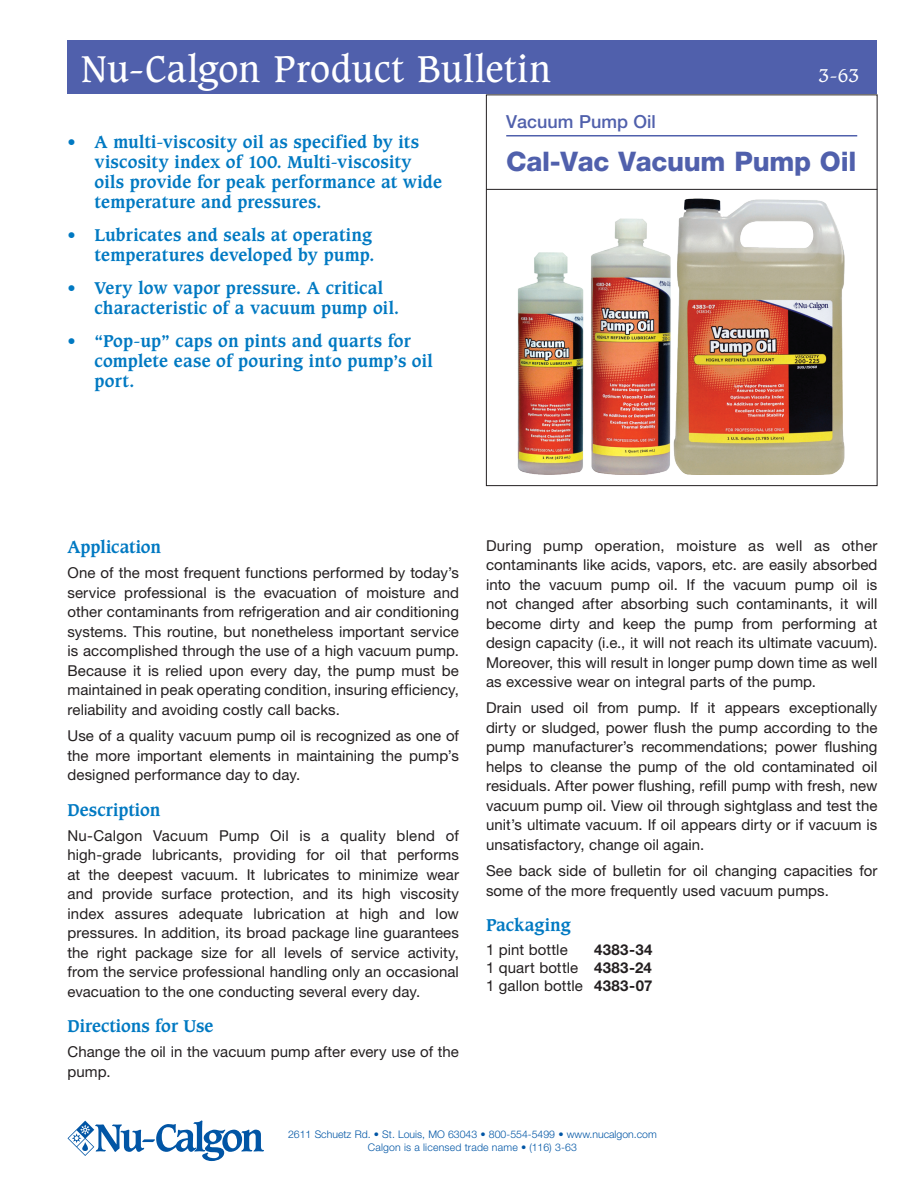
<style>
.page{position:relative;width:918px;height:1188px;background:#fff}
.page>*{position:absolute;margin:0;border:0;box-sizing:border-box;transform-origin:0 0}
.t1{font:36px "Caxton Std";letter-spacing:.015em;color:#fff}
.Product_name{font:800 27px "Helvetica Neue LT Pro";letter-spacing:-.01em;color:#5060ac}
.Section_Name{font:500 18px "Helvetica Neue LT Pro";color:#5060ac}
.t2{font:18px "Caxton Std";color:#fff}
.Subhead{font:700 16.5px/19.8px "Caxton Std";letter-spacing:.01em;color:#0079c2}
.Paragraph_Text{font:15px/19.5px "Helvetica Neue LT Pro";letter-spacing:.005em;color:#231f20;text-align:justify}
.text_1_no___below{font:15px "Helvetica Neue LT Pro";letter-spacing:.005em;color:#231f20}
.text_1_no___below-2{font:700 15px "Helvetica Neue LT Pro";letter-spacing:.03em;color:#231f20}
.t3{font:300 10.5px "Helvetica Neue LT Pro";color:#0155a5}
.t4{font:300 10.5px "Helvetica Neue LT Pro";letter-spacing:.02em;color:#0155a5}
.s1{font-weight:700}
</style>
<div class="page">
<div style="left:486px;top:94px;width:392px;height:392px;border:1px solid #231f20"></div>
<img style="left:674px;top:198px;width:171px;height:277px">
<img style="left:591px;top:218px;width:80px;height:257px">
<img style="left:517px;top:252px;width:67px;height:223px">
<hr style="left:486px;top:189px;width:391px;height:1px;background:#231f20">
<div style="left:68px;top:40px;width:810px;height:54px;background:#5060ac"></div>
<hr style="left:506px;top:135px;width:351px;height:1px;background:#5060ac">
<svg style="left:68px;top:1120px;width:196px;height:41px"></svg>
<p class="t1" style="left:81px;top:48px;width:472px">Nu-Calgon Product Bulletin</p>
<p class="t2" style="left:819px;top:65px;width:42px">3-63</p>
<p class="Subhead" style="left:94px;top:133px;width:349px;text-indent:-27px">• A multi-viscosity oil as specified by its viscosity index of 100. Multi-viscosity oils provide for peak performance at wide temperature and pressures.</p>
<p class="Subhead" style="left:68px;top:226px;width:308px;text-align:right">• Lubricates and seals at operating temperatures developed by pump.</p>
<p class="Subhead" style="left:94px;top:279px;width:306px;text-indent:-27px">• Very low vapor pressure. A critical characteristic of a vacuum pump oil.</p>
<p class="Subhead" style="left:94px;top:332px;width:340px;text-indent:-27px">• “Pop-up” caps on pints and quarts for complete ease of pouring into pump’s oil port.</p>
<p class="Section_Name" style="left:506px;top:110px;width:151px">Vacuum Pump Oil</p>
<p class="Product_name" style="left:506px;top:145px;width:352px">Cal-Vac Vacuum Pump Oil</p>
<p class="Subhead" style="left:68px;top:538px;width:95px">Application</p>
<p class="Paragraph_Text" style="left:68px;top:563px;width:393px">One of the most frequent functions performed by today’s service professional is the evacuation of moisture and other contaminants from refrigeration and air conditioning systems. This routine, but nonetheless important service is accomplished through the use of a high vacuum pump.<br>Because it is relied upon every day, the pump must be maintained in peak operating condition, insuring efficiency, reliability and avoiding costly call backs.</p>
<p class="Paragraph_Text" style="left:68px;top:726px;width:393px">Use of a quality vacuum pump oil is recognized as one of the more important elements in maintaining the pump’s designed performance day to day.</p>
<p class="Subhead" style="left:68px;top:800px;width:94px">Description</p>
<p class="Paragraph_Text" style="left:68px;top:825px;width:393px">Nu-Calgon Vacuum Pump Oil is a quality blend of high-grade lubricants, providing for oil that performs at the deepest vacuum. It lubricates to minimize wear and provide surface protection, and its high viscosity index assures adequate lubrication at high and low pressures. In addition, its broad package line guarantees the right package size for all levels of service activity, from the service professional handling only an occasional evacuation to the one conducting several every day.</p>
<p class="Subhead" style="left:68px;top:1016px;width:147px">Directions for Use</p>
<p class="Paragraph_Text" style="left:68px;top:1042px;width:393px">Change the oil in the vacuum pump after every use of the pump.</p>
<p class="Paragraph_Text" style="left:486px;top:535px;width:393px">During pump operation, moisture as well as other contaminants like acids, vapors, etc. are easily absorbed into the vacuum pump oil. If the vacuum pump oil is not changed after absorbing such contaminants, it will become dirty and keep the pump from performing at design capacity (i.e., it will not reach its ultimate vacuum).<br>Moreover, this will result in longer pump down time as well as excessive wear on integral parts of the pump.</p>
<p class="Paragraph_Text" style="left:486px;top:698px;width:393px">Drain used oil from pump. If it appears exceptionally dirty or sludged, power flush the pump according to the pump manufacturer’s recommendations; power flushing helps to cleanse the pump of the old contaminated oil residuals. After power flushing, refill pump with fresh, new vacuum pump oil. View oil through sightglass and test the unit’s ultimate vacuum. If oil appears dirty or if vacuum is unsatisfactory, change oil again.</p>
<p class="Paragraph_Text" style="left:486px;top:861px;width:393px">See back side of bulletin for oil changing capacities for some of the more frequently used vacuum pumps.</p>
<p class="Subhead" style="left:486px;top:916px;width:86px">Packaging</p>
<p class="text_1_no___below" style="left:486px;top:940px;width:83px">1 pint bottle</p>
<p class="text_1_no___below-2" style="left:594px;top:940px;width:60px">4383-34</p>
<p class="text_1_no___below" style="left:486px;top:958px;width:167px">1 quart bottle <span class="s1">4383-24</span></p>
<p class="text_1_no___below" style="left:486px;top:976px;width:168px">1 gallon bottle <span class="s1">4383-07</span></p>
<p class="t3" style="left:288px;top:1128px;width:370px">2611 Schuetz Rd. • St. Louis, MO 63043 • 800-554-5499 • www.nucalgon.com</p>
<p class="t4" style="left:368px;top:1141px;width:211px">Calgon is a licensed trade name • (116) 3-63</p>
</div>
